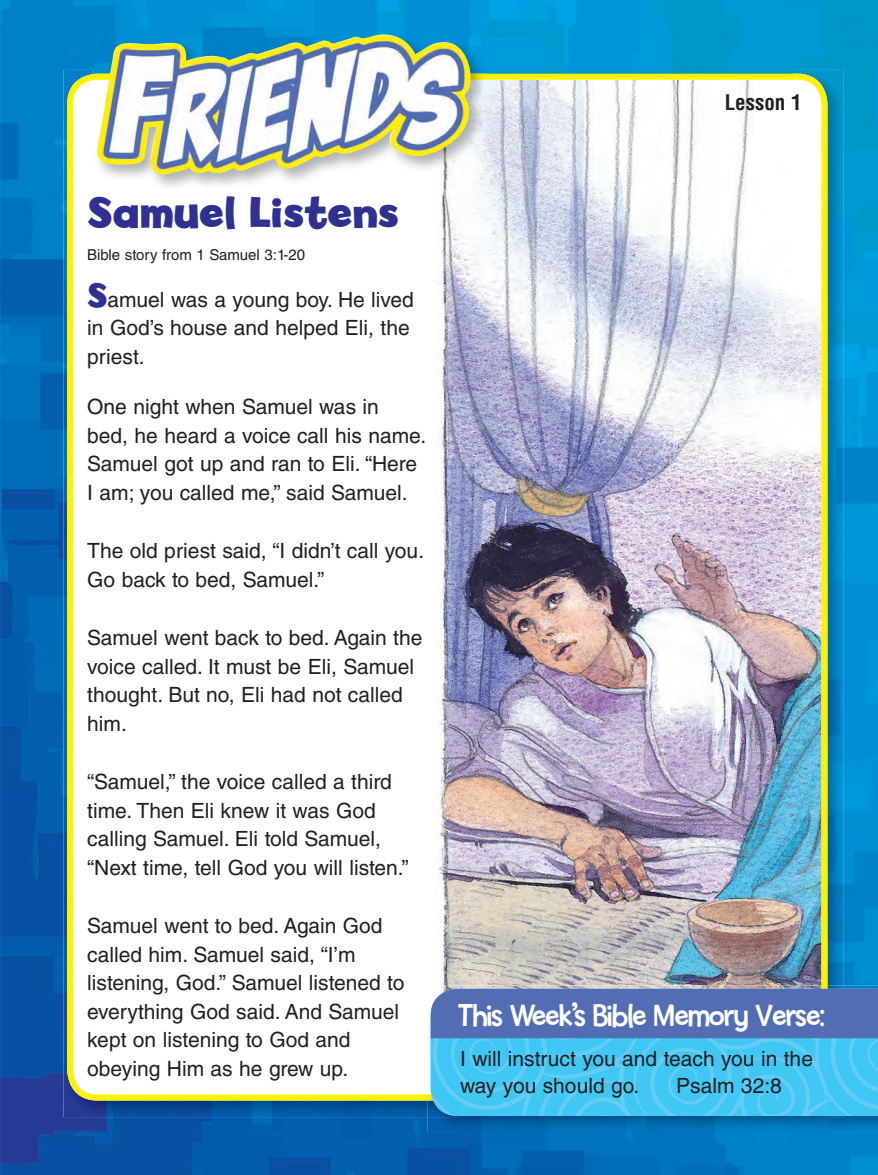
<style>
.page{position:relative;width:878px;height:1175px;background:#fff}
.page>*{position:absolute;margin:0;border:0;box-sizing:border-box;transform-origin:0 0}
.t1{font:700 45px "Billy";color:#2e3092}
.t2{font:33px "Billy";letter-spacing:-.04em;color:#fff}
.t3{font:21px/28.5px "Helvetica LT Std";color:#231f20}
.t4{font:700 condensed 21px "Helvetica LT Std";color:#231f20}
.t5{font:15px "Helvetica LT Std";color:#231f20}
.s1{font-family:"Billy";font-weight:700;font-size:36px;color:#2e3092}
</style>
<div class="page">
<img style="left:0;top:0;width:878px;height:1175px">
<img style="left:63px;top:1065px;width:364px;height:52px">
<img style="left:63px;top:70px;width:30px;height:995px">
<img style="left:792px;top:70px;width:51px;height:915px">
<img style="left:487px;top:70px;width:305px;height:4px">
<img style="left:67px;top:74px;width:760px;height:1026px">
<img style="left:427px;top:985px;width:451px;height:147px">
<img style="left:427px;top:985px;width:400px;height:115px">
<svg style="left:431px;top:1038px;width:447px;height:77px;background:#45c5f2"></svg>
<div style="left:431px;top:989px;width:447px;height:49px;background:#526db4"></div>
<img style="left:460px;top:1050px;width:367px;height:89px">
<img style="left:93px;top:31px;width:394px;height:160px">
<img style="left:95px;top:34px;width:380px;height:141px">
<p class="t4" style="left:724px;top:89px;width:78px">Lesson 1</p>
<h1 class="t1" style="left:87px;top:187px;width:313px">Samuel Listens</h1>
<p class="t5" style="left:87px;top:246px;width:219px">Bible story from 1 Samuel 3:1-20</p>
<p class="t3" style="left:87px;top:285px;width:328px"><span class="s1">S</span>amuel was a young boy. He lived in God’s house and helped Eli, the priest.</p>
<p class="t3" style="left:87px;top:392px;width:341px">One night when Samuel was in<br>bed, he heard a voice call his name.<br>Samuel got up and ran to Eli. “Here<br>I am; you called me,” said Samuel.</p>
<p class="t3" style="left:87px;top:536px;width:338px">The old priest said, “I didn’t call you.<br>Go back to bed, Samuel.”</p>
<p class="t3" style="left:87px;top:623px;width:336px">Samuel went back to bed. Again the voice called. It must be Eli, Samuel thought. But no, Eli had not called him.</p>
<p class="t3" style="left:87px;top:767px;width:323px">“Samuel,” the voice called a third time. Then Eli knew it was God calling Samuel. Eli told Samuel, “Next time, tell God you will listen.”</p>
<p class="t3" style="left:87px;top:911px;width:319px">Samuel went to bed. Again God called him. Samuel said, “I’m listening, God.” Samuel listened to everything God said. And Samuel kept on listening to God and obeying Him as he grew up.</p>
<h2 class="t2" style="left:458px;top:997px;width:368px">This Week’s Bible Memory Verse:</h2>
<p class="t3" style="left:460px;top:1044px;width:354px;line-height:27px">I will instruct you and teach you in the way you should go.</p>
<p class="t3" style="left:676px;top:1071px;width:107px">Psalm 32:8</p>
</div>
